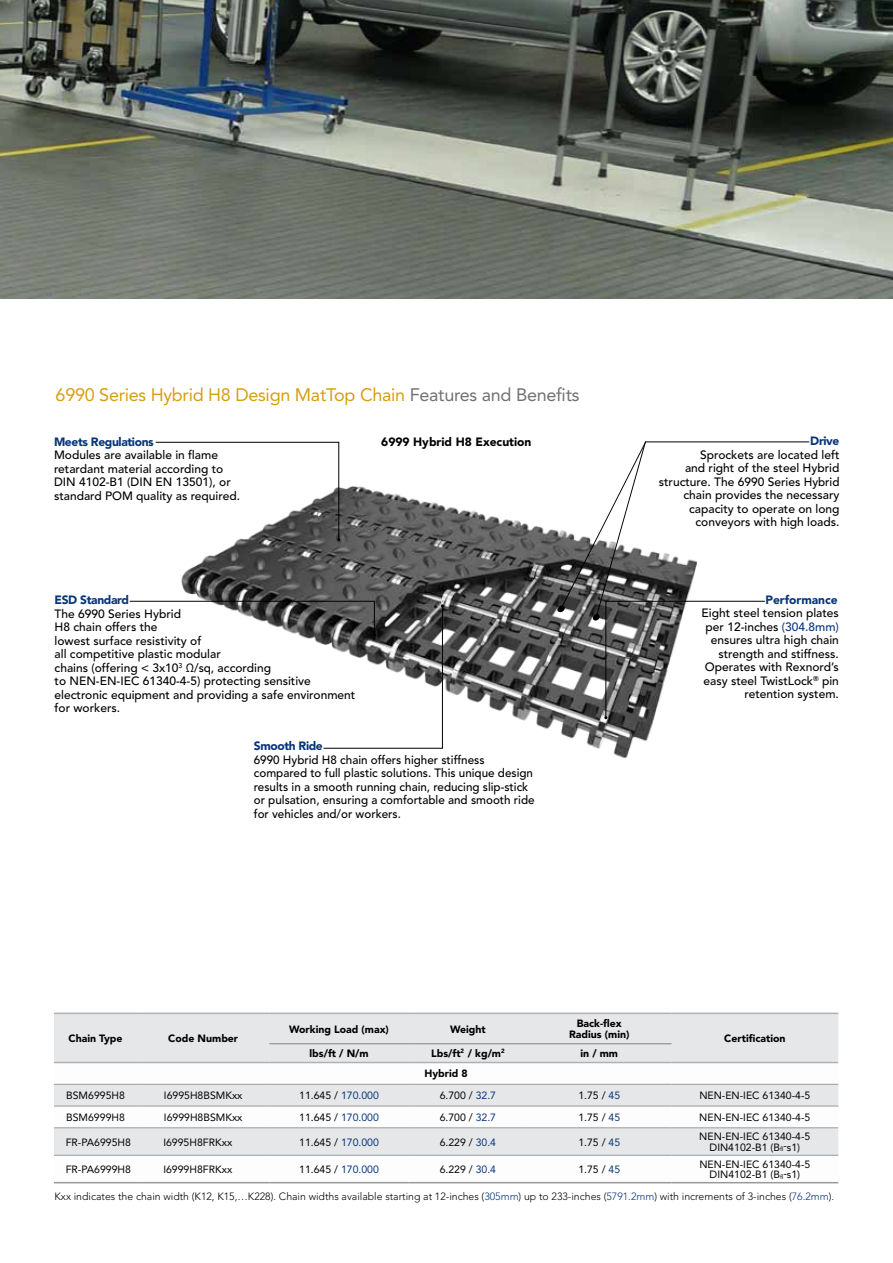
<style>
.page{position:relative;width:893px;height:1263px;background:#fff}
.page>*{position:absolute;margin:0;border:0;box-sizing:border-box;transform-origin:0 0}
.t1{font:18px "Avenir LT Std";letter-spacing:-.015em;color:#d59f0f}
.t2{font:500 12px/13.5px "Avenir LT Std";color:#000}
.t3{font:900 12px "Avenir LT Std";letter-spacing:-.03em;color:#06357a}
.t4{font:900 12px "Avenir LT Std";color:#000}
.t5{font:900 12px "Avenir LT Std";color:#06357a}
.t6{font:10.5px/10.5px "Avenir LT Std";color:#000;text-align:center}
.t7{font:300 10.5px "Avenir LT Std";color:#000}
.t8{font:900 10.5px/10.5px "Avenir LT Std";color:#000;text-align:center}
.s1{color:#717073}
.s2{color:#06357a}
.s3{font-size:6.15px}
</style>
<div class="page">
<img style="left:0;top:0;width:893px;height:298px">
<div style="left:54px;top:1014px;width:784px;height:48px;background:#e6e7e8"></div>
<svg style="left:54px;top:1063px;width:784px;height:92px;fill:#e6e7e8"></svg>
<hr style="left:54px;top:1012px;width:83px;height:2px;background:#afb1b4">
<hr style="left:137px;top:1012px;width:132px;height:2px;background:#afb1b4">
<hr style="left:54px;top:1062px;width:83px;height:1px;background:#afb1b4">
<hr style="left:137px;top:1062px;width:132px;height:1px;background:#afb1b4">
<hr style="left:54px;top:1182px;width:83px;height:1px;background:#97999c">
<hr style="left:137px;top:1182px;width:132px;height:1px;background:#97999c">
<hr style="left:527px;top:1182px;width:144px;height:1px;background:#97999c">
<hr style="left:671px;top:1182px;width:167px;height:1px;background:#97999c">
<hr style="left:54px;top:1106px;width:83px;height:1px;background:#97999c">
<hr style="left:137px;top:1106px;width:132px;height:1px;background:#97999c">
<hr style="left:527px;top:1106px;width:144px;height:1px;background:#97999c">
<hr style="left:671px;top:1106px;width:167px;height:1px;background:#97999c">
<hr style="left:54px;top:1127px;width:83px;height:1px;background:#97999c">
<hr style="left:137px;top:1127px;width:132px;height:1px;background:#97999c">
<hr style="left:527px;top:1127px;width:144px;height:1px;background:#97999c">
<hr style="left:671px;top:1127px;width:167px;height:1px;background:#97999c">
<hr style="left:54px;top:1155px;width:83px;height:1px;background:#97999c">
<hr style="left:137px;top:1155px;width:132px;height:1px;background:#97999c">
<hr style="left:527px;top:1155px;width:144px;height:1px;background:#97999c">
<hr style="left:671px;top:1155px;width:167px;height:1px;background:#97999c">
<hr style="left:671px;top:1012px;width:167px;height:2px;background:#afb1b4">
<hr style="left:671px;top:1062px;width:167px;height:1px;background:#afb1b4">
<hr style="left:54px;top:1084px;width:83px;height:1px;background:#97999c">
<hr style="left:137px;top:1084px;width:132px;height:1px;background:#97999c">
<hr style="left:269px;top:1084px;width:140px;height:1px;background:#97999c">
<hr style="left:409px;top:1084px;width:118px;height:1px;background:#97999c">
<hr style="left:527px;top:1084px;width:144px;height:1px;background:#97999c">
<hr style="left:671px;top:1084px;width:167px;height:1px;background:#97999c">
<hr style="left:269px;top:1106px;width:140px;height:1px;background:#97999c">
<hr style="left:409px;top:1106px;width:118px;height:1px;background:#97999c">
<hr style="left:269px;top:1127px;width:140px;height:1px;background:#97999c">
<hr style="left:409px;top:1127px;width:118px;height:1px;background:#97999c">
<hr style="left:269px;top:1155px;width:140px;height:1px;background:#97999c">
<hr style="left:409px;top:1155px;width:118px;height:1px;background:#97999c">
<hr style="left:269px;top:1182px;width:140px;height:1px;background:#97999c">
<hr style="left:409px;top:1182px;width:118px;height:1px;background:#97999c">
<hr style="left:269px;top:1012px;width:140px;height:2px;background:#afb1b4">
<hr style="left:409px;top:1012px;width:118px;height:2px;background:#afb1b4">
<hr style="left:527px;top:1012px;width:144px;height:2px;background:#afb1b4">
<hr style="left:269px;top:1062px;width:140px;height:1px;background:#afb1b4">
<hr style="left:409px;top:1062px;width:118px;height:1px;background:#afb1b4">
<hr style="left:527px;top:1062px;width:144px;height:1px;background:#afb1b4">
<hr style="left:269px;top:1043px;width:140px;height:1px;background:#808285">
<hr style="left:409px;top:1043px;width:118px;height:1px;background:#808285">
<hr style="left:527px;top:1043px;width:144px;height:1px;background:#808285">
<img style="left:181px;top:486px;width:473px;height:272px">
<svg style="left:155px;top:441px;width:185px;height:100px"></svg>
<svg style="left:129px;top:600px;width:315px;height:149px"></svg>
<hr style="left:646px;top:441px;width:163px;height:1px;background:#000">
<svg style="left:503px;top:441px;width:263px;height:278px"></svg>
<h1 class="t1" style="left:56px;top:384px;width:525px">6990 Series Hybrid H8 Design MatTop Chain <span class="s1">Features and Benefits</span></h1>
<p class="t3" style="left:54px;top:434px;width:101px">Meets Regulations</p>
<p class="t2" style="left:54px;top:449px;width:187px">Modules are available in flame retardant material according to<br>DIN 4102-B1 (DIN EN 13501), or standard POM quality as required.</p>
<p class="t4" style="left:381px;top:435px;width:152px">6999 Hybrid H8 Execution</p>
<p class="t3" style="left:55px;top:593px;width:76px">ESD Standard</p>
<p class="t2" style="left:55px;top:607px;width:302px">The 6990 Series Hybrid<br>H8 chain offers the<br>lowest surface resistivity of<br>all competitive plastic modular<br>chains (offering &lt; 3x10<sup>3</sup> Ω/sq, according<br>to NEN-EN-IEC 61340-4-5) protecting sensitive electronic equipment and providing a safe environment for workers.</p>
<p class="t3" style="left:254px;top:739px;width:71px">Smooth Ride</p>
<p class="t2" style="left:254px;top:753px;width:282px">6990 Hybrid H8 chain offers higher stiffness compared to full plastic solutions. This unique design results in a smooth running chain, reducing slip-stick or pulsation, ensuring a comfortable and smooth ride for vehicles and/or workers.</p>
<p class="t3" style="left:810px;top:434px;width:31px">Drive</p>
<p class="t2" style="left:659px;top:448px;width:182px;text-align:right">Sprockets are located left<br>and right of the steel Hybrid structure. The 6990 Series Hybrid chain provides the necessary capacity to operate on long conveyors with high loads.</p>
<p class="t5" style="left:765px;top:592px;width:74px">Performance</p>
<p class="t2" style="left:702px;top:607px;width:139px;text-align:right">Eight steel tension plates per 12-inches <span class="s2">(304.8mm) </span>ensures ultra high chain strength and stiffness.<br>Operates with Rexnord’s easy steel TwistLock<sup>®</sup> pin retention system.</p>
<p class="t8" style="left:69px;top:1033px;width:56px">Chain Type</p>
<p class="t8" style="left:168px;top:1033px;width:71px">Code Number</p>
<p class="t8" style="left:289px;top:1023px;width:101px">Working Load (max)</p>
<p class="t8" style="left:450px;top:1023px;width:37px">Weight</p>
<p class="t8" style="left:569px;top:1018px;width:62px">Back-flex<br>Radius (min)</p>
<p class="t8" style="left:310px;top:1048px;width:61px">lbs/ft / N/m</p>
<p class="t8" style="left:431px;top:1048px;width:75px">Lbs/ft<sup>2</sup> / kg/m<sup>2</sup></p>
<p class="t8" style="left:580px;top:1048px;width:39px">in / mm</p>
<p class="t8" style="left:424px;top:1068px;width:45px">Hybrid 8</p>
<p class="t8" style="left:724px;top:1033px;width:63px">Certification</p>
<p class="t6" style="left:66px;top:1090px;width:60px">BSM6995H8</p>
<p class="t6" style="left:164px;top:1090px;width:80px">I6995H8BSMKxx</p>
<p class="t6" style="left:299px;top:1090px;width:81px">11.645 / <span class="s2">170.000</span></p>
<p class="t6" style="left:440px;top:1090px;width:58px">6.700 / <span class="s2">32.7</span></p>
<p class="t6" style="left:578px;top:1090px;width:43px">1.75 / <span class="s2">45</span></p>
<p class="t6" style="left:699px;top:1090px;width:113px">NEN-EN-IEC 61340-4-5</p>
<p class="t6" style="left:66px;top:1112px;width:60px">BSM6999H8</p>
<p class="t6" style="left:164px;top:1112px;width:80px">I6999H8BSMKxx</p>
<p class="t6" style="left:299px;top:1112px;width:81px">11.645 / <span class="s2">170.000</span></p>
<p class="t6" style="left:440px;top:1112px;width:58px">6.700 / <span class="s2">32.7</span></p>
<p class="t6" style="left:578px;top:1112px;width:43px">1.75 / <span class="s2">45</span></p>
<p class="t6" style="left:699px;top:1112px;width:113px">NEN-EN-IEC 61340-4-5</p>
<p class="t6" style="left:66px;top:1137px;width:67px">FR-PA6995H8</p>
<p class="t6" style="left:163px;top:1137px;width:70px">I6995H8FRKxx</p>
<p class="t6" style="left:299px;top:1137px;width:81px">11.645 / <span class="s2">170.000</span></p>
<p class="t6" style="left:440px;top:1137px;width:58px">6.229 / <span class="s2">30.4</span></p>
<p class="t6" style="left:578px;top:1137px;width:43px">1.75 / <span class="s2">45</span></p>
<p class="t6" style="left:699px;top:1131px;width:113px">NEN-EN-IEC 61340-4-5<br>DIN4102-B1 (B<span class="s3">fl</span>-s1)</p>
<p class="t6" style="left:66px;top:1164px;width:67px">FR-PA6999H8</p>
<p class="t6" style="left:163px;top:1164px;width:70px">I6999H8FRKxx</p>
<p class="t6" style="left:299px;top:1164px;width:81px">11.645 / <span class="s2">170.000</span></p>
<p class="t6" style="left:440px;top:1164px;width:58px">6.229 / <span class="s2">30.4</span></p>
<p class="t6" style="left:578px;top:1164px;width:43px">1.75 / <span class="s2">45</span></p>
<p class="t6" style="left:699px;top:1159px;width:113px">NEN-EN-IEC 61340-4-5<br>DIN4102-B1 (B<span class="s3">fl</span>-s1)</p>
<p class="t7" style="left:55px;top:1190px;width:781px">Kxx indicates the chain width (K12, K15,…K228). Chain widths available starting at 12-inches (<span class="s2">305mm</span>) up to 233-inches (<span class="s2">5791.2mm</span>) with increments of 3-inches (<span class="s2">76.2mm</span>).</p>
</div>
